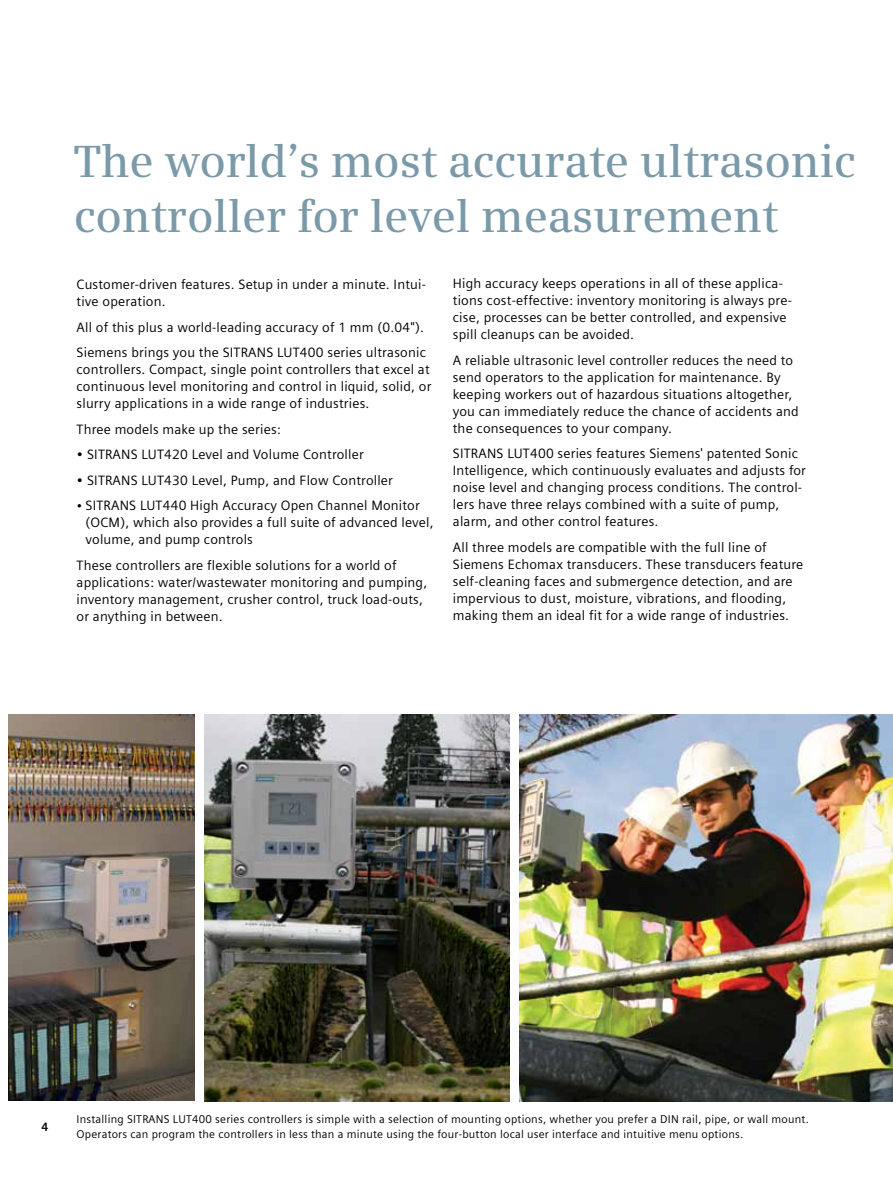
<style>
.page{position:relative;width:893px;height:1191px;background:#fff}
.page>*{position:absolute;margin:0;border:0;box-sizing:border-box;transform-origin:0 0}
.t1{font:600 45px/55.2px "Siemens Serif";letter-spacing:-.005em;color:#7b9aa9}
.t2{font:13.5px/17px "Siemens Sans";letter-spacing:.015em;color:#000}
.t3{font:700 12px "Siemens Sans OT";color:#000}
.t4{font:11.25px/14.9px "Siemens Sans OT";letter-spacing:.02em;color:#000}
.s1{font-size:12px}
</style>
<div class="page">
<img style="left:204px;top:714px;width:689px;height:387px">
<img style="left:9px;top:714px;width:186px;height:386px">
<div style="left:510px;top:694px;width:9px;height:412px;background:#fff"></div>
<h1 class="t1" style="left:74px;top:134px;width:783px">The world’s most accurate ultrasonic controller for level measurement</h1>
<p class="t2" style="left:77px;top:276px;width:351px">Customer-driven features. Setup in under a minute. Intui&shy;tive operation.</p>
<p class="t2" style="left:77px;top:314px;width:351px;line-height:25.5px">All of this plus a world-leading accuracy of 1 mm (0.04").<br>Siemens brings you the SITRANS LUT400 series ultrasonic</p>
<p class="t2" style="left:77px;top:361px;width:356px">controllers. Compact, single point controllers that excel at continuous level monitoring and control in liquid, solid, or slurry applications in a wide range of industries.</p>
<p class="t2" style="left:77px;top:421px;width:206px">Three models make up the series:</p>
<p class="t2" style="left:77px;top:446px;width:289px">• SITRANS LUT420 Level and Volume Controller</p>
<p class="t2" style="left:77px;top:472px;width:318px">• SITRANS LUT430 Level, Pump, and Flow Controller</p>
<p class="t2" style="left:86px;top:497px;width:350px;text-indent:-9px"><span class="s1">•</span> SITRANS LUT440 High Accuracy Open Channel Monitor (OCM), which also provides a full suite of advanced level, volume, and pump controls</p>
<p class="t2" style="left:77px;top:557px;width:352px">These controllers are flexible solutions for a world of applications: water/wastewater monitoring and pumping, inventory management, crusher control, truck load-outs, or anything in between.</p>
<p class="t2" style="left:453px;top:275px;width:340px">High accuracy keeps operations in all of these applica&shy;tions cost-effective: inventory monitoring is always pre&shy;cise, processes can be better controlled, and expensive spill cleanups can be avoided.</p>
<p class="t2" style="left:453px;top:352px;width:347px">A reliable ultrasonic level controller reduces the need to send operators to the application for maintenance. By keeping workers out of hazardous situations altogether, you can immediately reduce the chance of accidents and the consequences to your company.</p>
<p class="t2" style="left:453px;top:445px;width:355px">SITRANS LUT400 series features Siemens' patented Sonic Intelligence, which continuously evaluates and adjusts for noise level and changing process conditions. The control&shy;lers have three relays combined with a suite of pump, alarm, and other control features.</p>
<p class="t2" style="left:453px;top:539px;width:352px">All three models are compatible with the full line of Siemens Echomax transducers. These transducers feature self-cleaning faces and submergence detection, and are impervious to dust, moisture, vibrations, and flooding, making them an ideal fit for a wide range of industries.</p>
<p class="t3" style="left:41px;top:1119px;width:8px">4</p>
<p class="t4" style="left:77px;top:1111px;width:734px">Installing SITRANS LUT400 series controllers is simple with a selection of mounting options, whether you prefer a DIN rail, pipe, or wall mount.<br>Operators can program the controllers in less than a minute using the four-button local user interface and intuitive menu options.</p>
</div>
